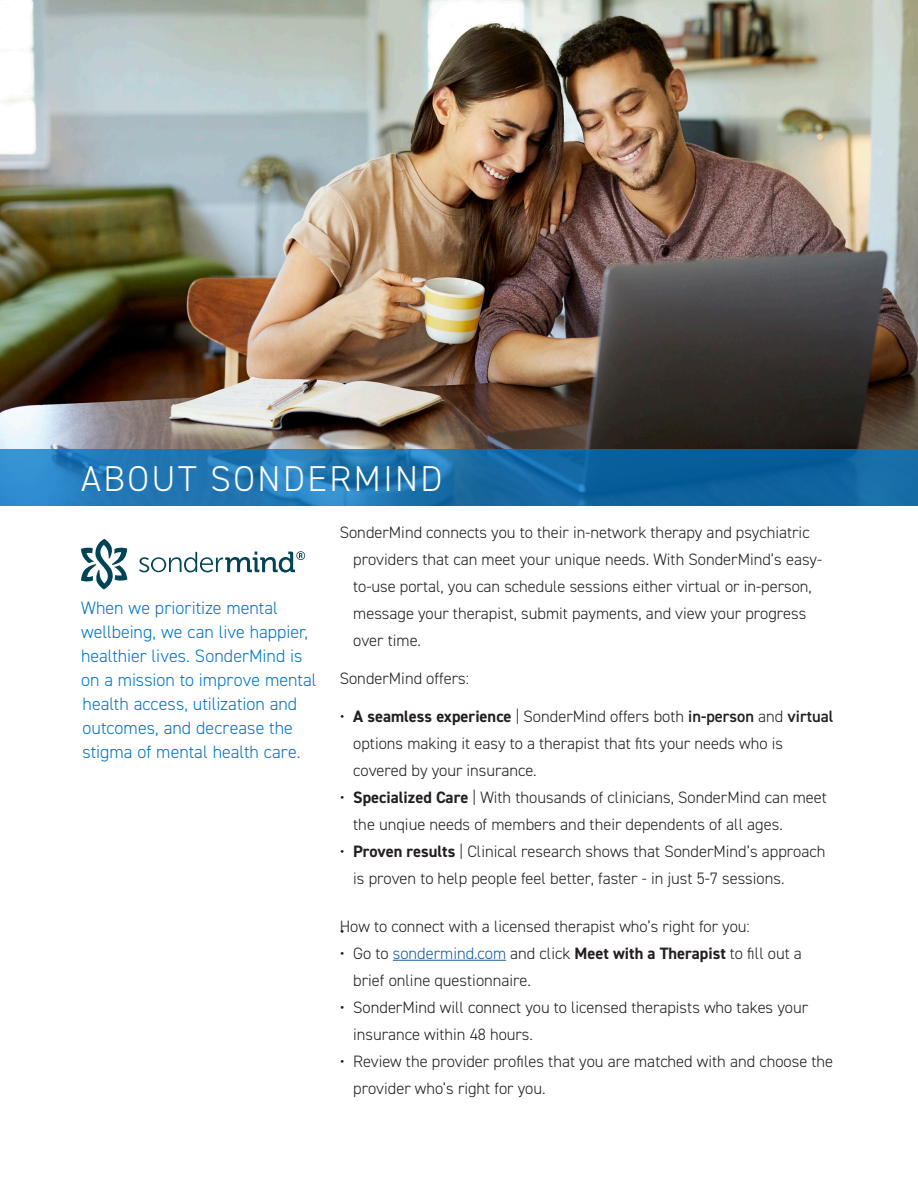
<style>
.page{position:relative;width:918px;height:1188px;background:#fff}
.page>*{position:absolute;margin:0;border:0;box-sizing:border-box;transform-origin:0 0}
.t1{font:300 36px "DIN2014";letter-spacing:.07em;color:#fff}
.t2{font:300 18px/24px "DIN2014";color:#0076c8}
.t3{font:300 16.5px/27px "DIN2014";color:#231f20}
.s1{font-weight:700}
.s2{font-weight:600}
.s3{color:#175d9e}
</style>
<div class="page">
<img style="left:0;top:0;width:918px;height:449px">
<svg style="left:0;top:449px;width:918px;height:56px;background:#196fac"></svg>
<hr style="left:393px;top:960px;width:113px;height:1px;background:#175d9e">
<svg style="left:81px;top:539px;width:224px;height:51px"></svg>
<p class="t1" style="left:81px;top:457px;width:363px">ABOUT SONDERMIND</p>
<p class="t3" style="left:353px;top:519px;width:470px;text-indent:-14px">SonderMind connects you to their in-network therapy and psychiatric providers that can meet your unique needs. With SonderMind’s easy&shy;to-use portal, you can schedule sessions either virtual or in-person, message your therapist, submit payments, and view your progress over time.</p>
<p class="t3" style="left:340px;top:665px;width:131px">SonderMind offers:</p>
<p class="t3" style="left:353px;top:702px;width:482px;text-indent:-14px">• <span class="s1">A seamless experience</span> | SonderMind offers both <span class="s2">in-person</span> and <span class="s2">virtual </span>options making it easy to a therapist that fits your needs who is covered by your insurance.</p>
<p class="t3" style="left:353px;top:783px;width:475px;text-indent:-14px">• <span class="s1">Specialized Care</span> | With thousands of clinicians, SonderMind can meet the unqiue needs of members and their dependents of all ages.</p>
<p class="t3" style="left:353px;top:837px;width:474px;text-indent:-14px">• <span class="s1">Proven results</span> | Clinical research shows that SonderMind’s approach is proven to help people feel better, faster - in just 5-7 sessions.</p>
<p class="t3" style="left:340px;top:912px;width:412px">How to connect with a licensed therapist who’s right for you:</p>
<p class="t3" style="left:353px;top:939px;width:450px;text-indent:-14px">• Go to <span class="s3">sondermind.com</span> and click <span class="s1">Meet with a Therapist</span> to fill out a brief online questionnaire.</p>
<p class="t3" style="left:353px;top:993px;width:456px;text-indent:-14px">• SonderMind will connect you to licensed therapists who takes your insurance within 48 hours.</p>
<p class="t3" style="left:353px;top:1047px;width:482px;text-indent:-14px">• Review the provider profiles that you are matched with and choose the provider who’s right for you.</p>
<p class="t2" style="left:81px;top:596px;width:237px">When we prioritize mental wellbeing, we can live happier, healthier lives. SonderMind is on a mission to improve mental health access, utilization and outcomes, and decrease the stigma of mental health care.</p>
<p class="t3" style="left:340px;top:918px;width:6px">•</p>
</div>
